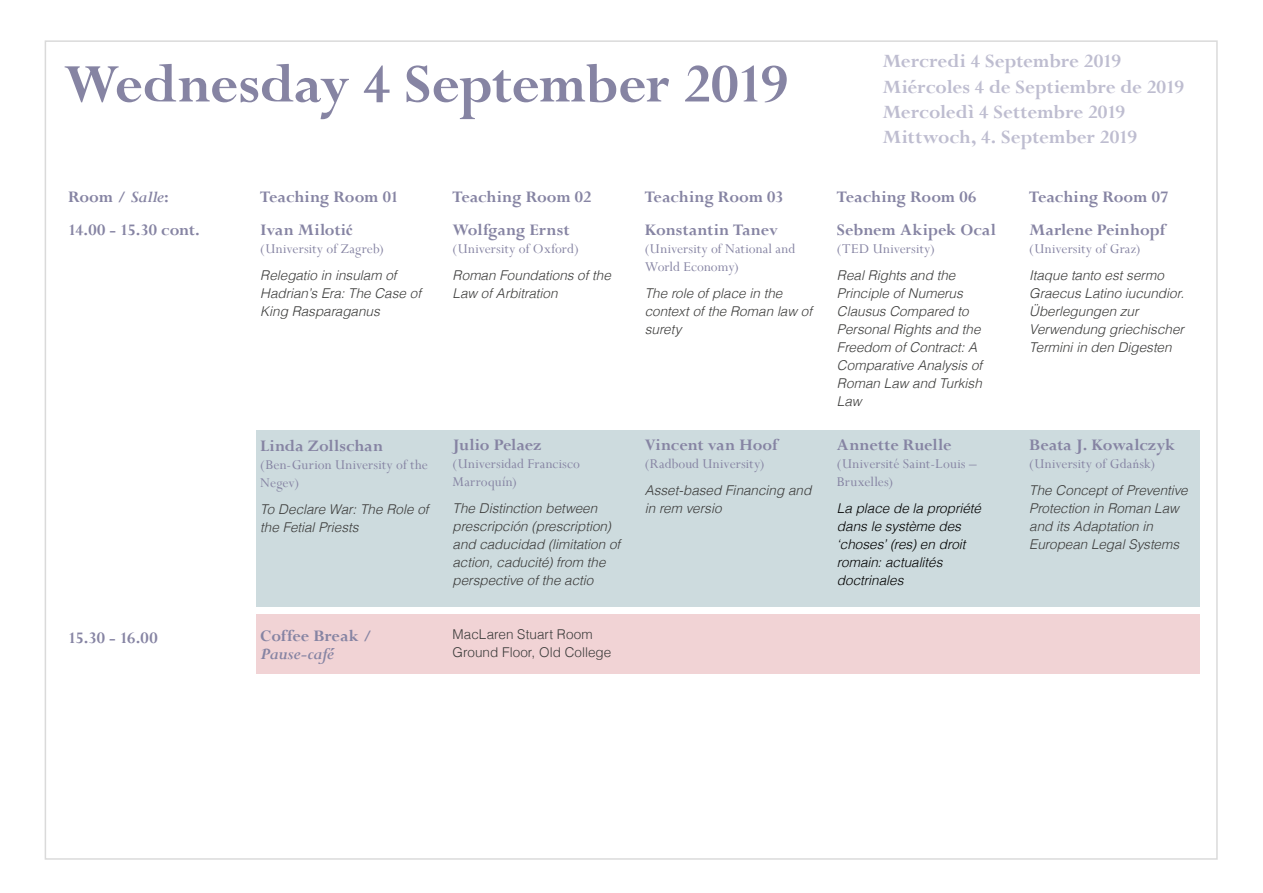
<style>
.page{position:relative;width:1263px;height:893px;background:#fff}
.page>*{position:absolute;margin:0;border:0;box-sizing:border-box;transform-origin:0 0}
.Cover_title{font:700 60px "Perpetua";letter-spacing:-.015em;color:#8684a3}
.Cover_sub_line{font:700 21px "Perpetua";letter-spacing:-.005em;color:#bebdd0}
.Body_copy_9pt{font:700 18px/18px "Perpetua";letter-spacing:-.005em;color:#8684a3}
.Body_copy_9pt-2{font:15px/18px "Perpetua";letter-spacing:.01em;color:#8684a3}
.Body_copy_9pt-3{font:italic 300 13.5px/18px "Helvetica";color:#3c3c3b}
.Body_copy_9pt-4{font:italic 300 13.5px/18px "Helvetica";color:#000}
.Body_copy_9pt-5{font:300 13.5px/18px "Helvetica";letter-spacing:.005em;color:#3c3c3b}
.s1{font-style:italic}
.s2{font-family:"Times New Roman";font-size:15.45px}
.s3{font-family:"Times New Roman";font-size:12.3px}
</style>
<div class="page">
<div style="left:256px;top:614px;width:943px;height:60px;background:#f1d3d5"></div>
<div style="left:256px;top:431px;width:943px;height:176px;background:#cddbde"></div>
<p class="Cover_title" style="left:64px;top:46px;width:726px">Wednesday 4 September 2019</p>
<p class="Cover_sub_line" style="left:882px;top:48px;width:240px">Mercredi 4 Septembre 2019</p>
<p class="Cover_sub_line" style="left:882px;top:73px;width:303px">Miércoles 4 de Septiembre de 2019</p>
<p class="Cover_sub_line" style="left:882px;top:99px;width:244px">Mercoledì 4 Settembre 2019</p>
<p class="Cover_sub_line" style="left:882px;top:124px;width:256px">Mittwoch, 4. September 2019</p>
<p class="Body_copy_9pt" style="left:68px;top:187px;width:102px">Room / <span class="s1">Salle</span>:</p>
<p class="Body_copy_9pt" style="left:260px;top:187px;width:140px">Teaching Room 01</p>
<p class="Body_copy_9pt" style="left:452px;top:187px;width:140px">Teaching Room 02</p>
<p class="Body_copy_9pt" style="left:645px;top:187px;width:140px">Teaching Room 03</p>
<p class="Body_copy_9pt" style="left:837px;top:187px;width:141px">Teaching Room 06</p>
<p class="Body_copy_9pt" style="left:1029px;top:187px;width:141px">Teaching Room 07</p>
<p class="Body_copy_9pt" style="left:68px;top:220px;width:133px">14.00 - 15.30 cont.</p>
<p class="Body_copy_9pt" style="left:260px;top:220px;width:94px">Ivan Miloti<span class="s2">ć</span></p>
<p class="Body_copy_9pt-2" style="left:260px;top:239px;width:125px">(University of Zagreb)</p>
<p class="Body_copy_9pt-3" style="left:260px;top:265px;width:162px">Relegatio in insulam of<br>Hadrian’s Era: The Case of<br>King Rasparaganus</p>
<p class="Body_copy_9pt" style="left:452px;top:220px;width:119px">Wolfgang Ernst</p>
<p class="Body_copy_9pt-2" style="left:452px;top:239px;width:128px">(University of Oxford)</p>
<p class="Body_copy_9pt-3" style="left:452px;top:265px;width:160px">Roman Foundations of the<br>Law of Arbitration</p>
<p class="Body_copy_9pt" style="left:645px;top:220px;width:135px">Konstantin Tanev</p>
<p class="Body_copy_9pt-2" style="left:645px;top:239px;width:152px">(University of National and<br>World Economy)</p>
<p class="Body_copy_9pt-3" style="left:645px;top:283px;width:169px">The role of place in the context of the Roman law of surety</p>
<p class="Body_copy_9pt" style="left:260px;top:436px;width:124px">Linda Zollschan</p>
<p class="Body_copy_9pt-2" style="left:260px;top:455px;width:169px">(Ben-Gurion University of the<br>Negev)</p>
<p class="Body_copy_9pt-3" style="left:260px;top:499px;width:170px">To Declare War: The Role of the Fetial Priests</p>
<p class="Body_copy_9pt" style="left:452px;top:436px;width:91px">Julio Pelaez</p>
<p class="Body_copy_9pt-2" style="left:452px;top:455px;width:129px">(Universidad Francisco<br>Marroquín)</p>
<p class="Body_copy_9pt-3" style="left:452px;top:499px;width:169px">The Distinction between prescripción (prescription) and caducidad (limitation of action, caducité) from the perspective of the actio</p>
<p class="Body_copy_9pt" style="left:68px;top:629px;width:91px">15.30 - 16.00</p>
<p class="Body_copy_9pt" style="left:260px;top:626px;width:114px">Coffee Break /<br><span class="s1">Pause-café</span></p>
<p class="Body_copy_9pt-5" style="left:452px;top:624px;width:160px">MacLaren Stuart Room<br>Ground Floor, Old College</p>
<p class="Body_copy_9pt" style="left:645px;top:436px;width:134px">Vincent van Hoof</p>
<p class="Body_copy_9pt-2" style="left:645px;top:455px;width:121px">(Radboud University)</p>
<p class="Body_copy_9pt-3" style="left:645px;top:481px;width:168px">Asset-based Financing and in rem versio</p>
<p class="Body_copy_9pt" style="left:837px;top:220px;width:160px">Sebnem Akipek Ocal</p>
<p class="Body_copy_9pt-2" style="left:837px;top:239px;width:99px">(TED University)</p>
<p class="Body_copy_9pt-3" style="left:837px;top:265px;width:147px">Real Rights and the<br>Principle of Numerus<br>Clausus Compared to<br>Personal Rights and the<br>Freedom of Contract: A<br>Comparative Analysis of<br>Roman Law and Turkish<br>Law</p>
<p class="Body_copy_9pt" style="left:837px;top:436px;width:116px">Annette Ruelle</p>
<p class="Body_copy_9pt-2" style="left:837px;top:455px;width:141px">(Université Saint-Louis –<br>Bruxelles)</p>
<p class="Body_copy_9pt-4" style="left:837px;top:499px;width:145px">La place de la propriété dans le système des ‘choses’ (res) en droit romain: actualités doctrinales</p>
<p class="Body_copy_9pt" style="left:1029px;top:220px;width:138px">Marlene Peinhopf</p>
<p class="Body_copy_9pt-2" style="left:1029px;top:239px;width:113px">(University of Graz)</p>
<p class="Body_copy_9pt-3" style="left:1029px;top:265px;width:156px">Itaque tanto est sermo<br>Graecus Latino iucundior.<br>Überlegungen zur<br>Verwendung griechischer<br>Termini in den Digesten</p>
<p class="Body_copy_9pt" style="left:1029px;top:436px;width:148px">Beata J. Kowalczyk</p>
<p class="Body_copy_9pt-2" style="left:1029px;top:455px;width:127px">(University of Gda<span class="s3">ń</span>sk)</p>
<p class="Body_copy_9pt-3" style="left:1029px;top:481px;width:160px">The Concept of Preventive<br>Protection in Roman Law and its Adaptation in<br>European Legal Systems</p>
</div>
